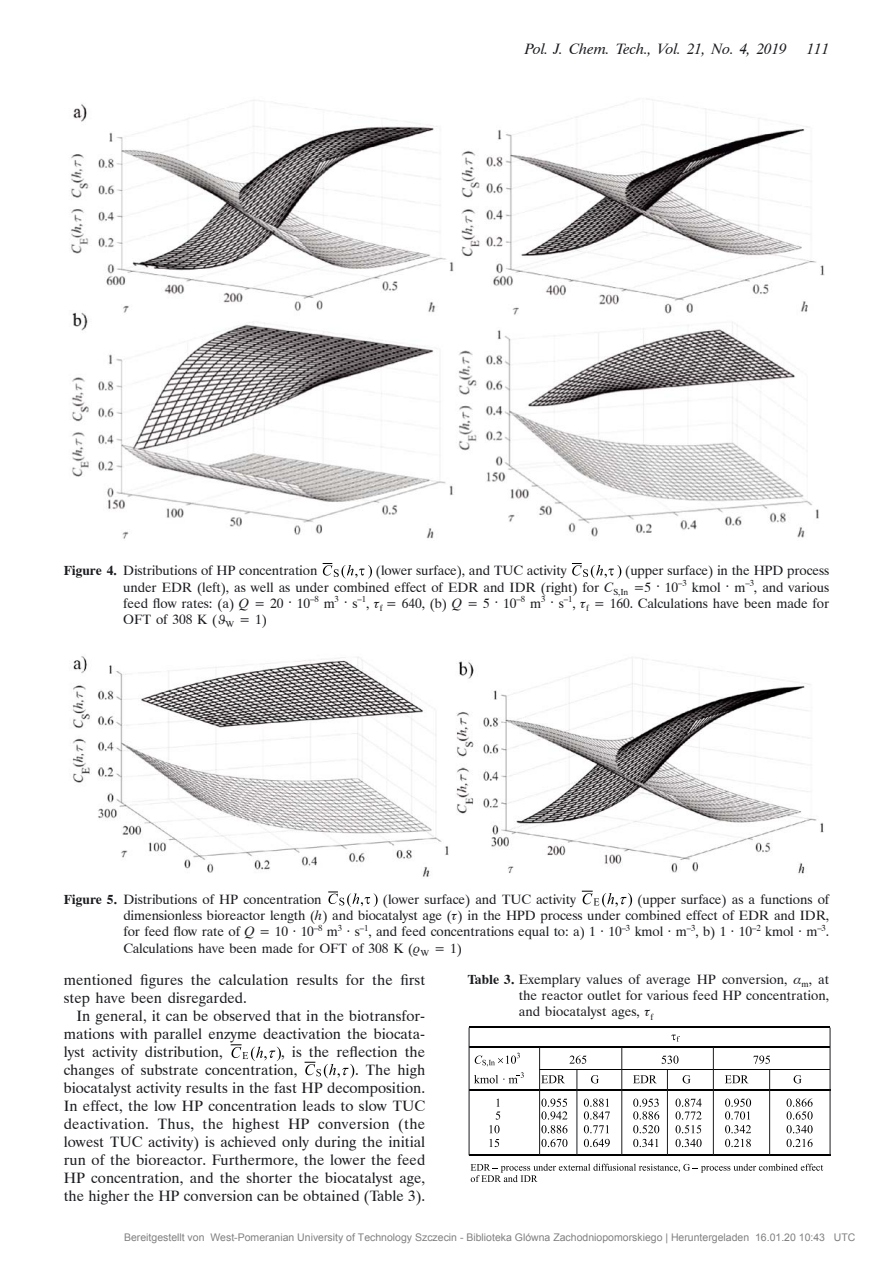
<style>
.page{position:relative;width:893px;height:1263px;background:#fff}
.page>*{position:absolute;margin:0;border:0;box-sizing:border-box;transform-origin:0 0}
.t1{font:15px/18px "Dutch 801 BT";color:#1b1c20}
.t2{font:italic 15px "Dutch 801 BT";color:#1b1c20}
.t3{font:13.5px/16.2px "Dutch 801 BT";letter-spacing:-.01em;color:#1b1c20;text-align:justify}
.t4{font:10.5px "Arial";color:#808080}
.s1{font-weight:700}
.s2{font-style:italic}
</style>
<div class="page">
<svg style="left:231px;top:1045px;width:50px;height:16px"></svg>
<svg style="left:305px;top:1062px;width:49px;height:16px"></svg>
<img style="left:70px;top:100px;width:755px;height:439px">
<svg style="left:323px;top:563px;width:49px;height:16px"></svg>
<svg style="left:572px;top:563px;width:49px;height:16px"></svg>
<svg style="left:328px;top:892px;width:50px;height:15px"></svg>
<svg style="left:582px;top:891px;width:50px;height:16px"></svg>
<img style="left:72px;top:656px;width:752px;height:221px">
<svg style="left:671px;top:1035px;width:9px;height:7px"></svg>
<hr style="left:469px;top:1046px;width:361px;height:1px;background:#000">
<svg style="left:569px;top:1056px;width:17px;height:8px"></svg>
<svg style="left:661px;top:1056px;width:17px;height:8px"></svg>
<svg style="left:753px;top:1056px;width:17px;height:8px"></svg>
<hr style="left:540px;top:1069px;width:290px;height:1px;background:#000">
<svg style="left:474px;top:1053px;width:50px;height:30px"></svg>
<svg style="left:541px;top:1075px;width:24px;height:8px"></svg>
<svg style="left:591px;top:1075px;width:8px;height:8px"></svg>
<svg style="left:633px;top:1075px;width:23px;height:8px"></svg>
<svg style="left:682px;top:1075px;width:9px;height:8px"></svg>
<svg style="left:725px;top:1075px;width:23px;height:8px"></svg>
<svg style="left:793px;top:1075px;width:9px;height:8px"></svg>
<hr style="left:469px;top:1089px;width:361px;height:1px;background:#000">
<svg style="left:489px;top:1099px;width:11px;height:34px"></svg>
<svg style="left:541px;top:1099px;width:26px;height:34px"></svg>
<svg style="left:584px;top:1099px;width:26px;height:34px"></svg>
<svg style="left:633px;top:1099px;width:26px;height:34px"></svg>
<svg style="left:675px;top:1099px;width:26px;height:34px"></svg>
<svg style="left:725px;top:1099px;width:26px;height:34px"></svg>
<svg style="left:786px;top:1099px;width:26px;height:34px"></svg>
<svg style="left:489px;top:1139px;width:10px;height:8px"></svg>
<svg style="left:541px;top:1139px;width:26px;height:8px"></svg>
<svg style="left:584px;top:1139px;width:26px;height:8px"></svg>
<svg style="left:633px;top:1139px;width:25px;height:8px"></svg>
<svg style="left:675px;top:1139px;width:26px;height:8px"></svg>
<svg style="left:725px;top:1139px;width:26px;height:8px"></svg>
<svg style="left:786px;top:1139px;width:26px;height:8px"></svg>
<hr style="left:469px;top:1154px;width:361px;height:1px;background:#000">
<svg style="left:470px;top:1164px;width:353px;height:18px"></svg>
<hr style="left:469px;top:1026px;width:361px;height:2px;background:#000">
<hr style="left:469px;top:1028px;width:1px;height:127px;background:#1b1c20">
<hr style="left:539px;top:1047px;width:1px;height:108px;background:#1b1c20">
<hr style="left:621px;top:1047px;width:1px;height:108px;background:#1b1c20">
<hr style="left:713px;top:1047px;width:1px;height:108px;background:#1b1c20">
<hr style="left:829px;top:1028px;width:1px;height:127px;background:#1b1c20">
<hr style="left:576px;top:1070px;width:1px;height:85px;background:#1b1c20">
<hr style="left:667px;top:1070px;width:1px;height:85px;background:#1b1c20">
<hr style="left:769px;top:1070px;width:1px;height:85px;background:#1b1c20">
<p class="t2" style="left:525px;top:38px;width:263px">Pol. J. Chem. Tech., Vol. 21, No. 4, 2019</p>
<p class="t2" style="left:807px;top:38px;width:24px">111</p>
<p class="t3" style="left:64px;top:562px;width:255px"><span class="s1">Figure 4.</span> Distributions of HP concentration</p>
<p class="t3" style="left:376px;top:562px;width:192px">(lower surface), and TUC activity</p>
<p class="t3" style="left:123px;top:562px;width:707px;text-indent:502px">(upper surface) in the HPD process under EDR (left), as well as under combined effect of EDR and IDR (right) for <span class="s2">C</span><sub>S,In</sub> =5 . 10<sup>–3</sup> kmol . m<sup>–3</sup>, and various feed flow rates: (a) <span class="s2">Q</span> = 20 . 10<sup>–8</sup> m<sup>3</sup> . s<sup>–1</sup>, <span class="s2">τ</span><sub>f</sub> = 640, (b) <span class="s2">Q</span> = 5 . 10<sup>–8</sup> m<sup>3</sup> . s<sup>–1</sup>, <span class="s2">τ</span><sub>f</sub> = 160. Calculations have been made for OFT of 308 K ( <sub>W</sub> = 1)</p>
<p class="t3" style="left:64px;top:891px;width:259px"><span class="s1">Figure 5.</span> Distributions of HP concentration</p>
<p class="t3" style="left:383px;top:891px;width:195px">(lower surface) and TUC activity</p>
<p class="t3" style="left:123px;top:891px;width:707px;text-indent:514px">(upper surface) as a functions of dimensionless bioreactor length (<span class="s2">h</span>) and biocatalyst age (<span class="s2">τ</span>) in the HPD process under combined effect of EDR and IDR, for feed flow rate of <span class="s2">Q</span> = 10 . 10<sup>–8</sup> m<sup>3</sup> . s<sup>–1</sup>, and feed concentrations equal to: a) 1 . 10<sup>–3</sup> kmol . m<sup>–3</sup>, b) 1 . 10<sup>–2</sup> kmol . m<sup>–3</sup>.<br>Calculations have been made for OFT of 308 K (<span class="s2">ρ</span><sub>W</sub> = 1)</p>
<p class="t3" style="left:519px;top:971px;width:312px;text-indent:-51px"><span class="s1">Table 3.</span> Exemplary values of average HP conversion, <span class="s2">α</span><sub>m</sub>, at the reactor outlet for various feed HP concentration, and biocatalyst ages, <span class="s2">τ</span><sub>f</sub></p>
<p class="t1" style="left:64px;top:970px;width:363px">mentioned figures the calculation results for the first step have been disregarded.</p>
<p class="t1" style="left:64px;top:1006px;width:363px;text-align:justify;text-indent:13px">In general, it can be observed that in the biotransfor&shy;mations with parallel enzyme deactivation the biocata&shy;lyst activity distribution,</p>
<p class="t1" style="left:64px;top:1042px;width:363px;text-indent:217px">, is the reflection the changes of substrate concentration,</p>
<p class="t1" style="left:64px;top:1060px;width:363px;text-align:justify;text-indent:291px">. The high biocatalyst activity results in the fast HP decomposition.<br>In effect, the low HP concentration leads to slow TUC deactivation. Thus, the highest HP conversion (the lowest TUC activity) is achieved only during the initial run of the bioreactor. Furthermore, the lower the feed HP concentration, and the shorter the biocatalyst age, the higher the HP conversion can be obtained (Table 3).</p>
<p class="t4" style="left:124px;top:1233px;width:733px">Bereitgestellt von West-Pomeranian University of Technology Szczecin - Biblioteka Glówna Zachodniopomorskiego | Heruntergeladen 16.01.20 10:43 UTC</p>
</div>
